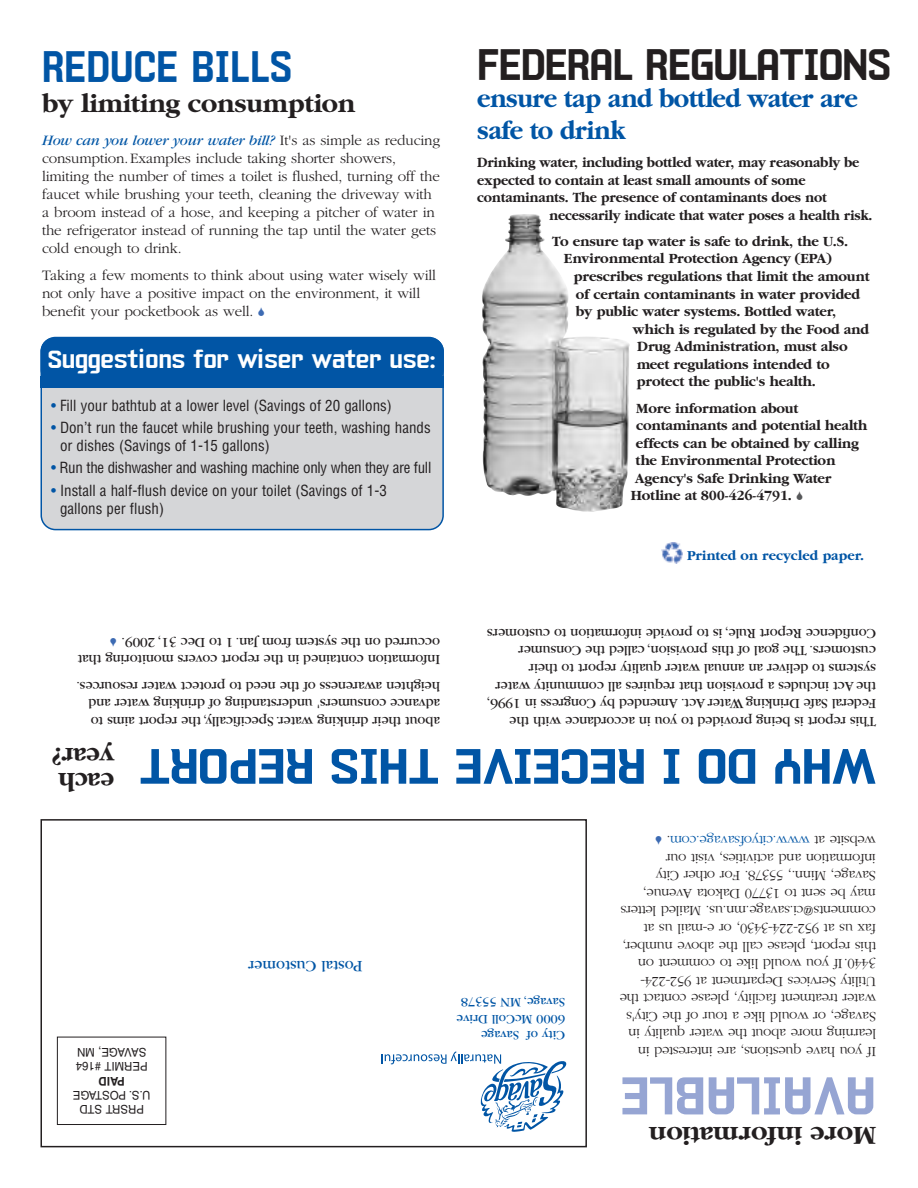
<style>
.page{position:relative;width:918px;height:1188px;background:#fff}
.page>*{position:absolute;margin:0;border:0;box-sizing:border-box;transform-origin:0 0}
.t1{font:700 57.75px "Yearling";letter-spacing:-.01em;color:#96a5d3;scale:.96 1}
.t2{font:700 54px "Yearling";letter-spacing:-.02em;color:#0155a5}
.t3{font:700 48px "Yearling";letter-spacing:-.03em;color:#231f20;scale:.9 1}
.t4{font:700 48px "Yearling";color:#0155a5;scale:.85 1}
.t5{font:700 27px/32.4px "Garamond";letter-spacing:-.025em;color:#0155a5;scale:.95 1}
.t6{font:700 27px "Garamond";letter-spacing:-.01em;color:#231f20}
.t7{font:700 27px "Yearling";letter-spacing:-.015em;color:#fff}
.t8{font:700 27px "Garamond";letter-spacing:-.01em;color:#231f20;scale:.95 1}
.t9{font:16.5px "Garamond";color:#0155a5}
.t10{font:300 15px/18px "Garamond";letter-spacing:-.01em;color:#231f20}
.t11{font:condensed 15px/18px "Helvetica";color:#231f20}
.t12{font:condensed 15px "Helvetica";letter-spacing:-.02em;color:#231f20}
.t13{font:14.7px/17.5px "Garamond";letter-spacing:-.01em;color:#231f20}
.t14{font:700 14.7px/17.5px "Garamond";letter-spacing:-.01em;color:#231f20}
.t15{font:300 14.7px/17.5px "Garamond";letter-spacing:-.02em;color:#231f20}
.t16{font:700 14.7px "Garamond";letter-spacing:-.01em;color:#231f20;scale:.94 1}
.t17{font:700 14.25px "Garamond";color:#0155a5}
.t18{font:13.5px/16.2px "Garamond";color:#0155a5}
.t19{font:12px/14.2px "Helvetica";color:#231f20;text-align:center;scale:.95 1}
.t20{font:700 12px "Helvetica";color:#231f20;scale:.95 1}
.s1{font-weight:400;font-style:italic;color:#0155a5}
.s2{color:#0155a5}
</style>
<div class="page">
<div style="left:40px;top:819px;width:547px;height:328px;border:2px solid #231f20"></div>
<div style="left:57px;top:1037px;width:109px;height:88px;border:1px solid #231f20"></div>
<svg style="left:382px;top:1051px;width:184px;height:81px"></svg>
<img style="left:482px;top:214px;width:148px;height:298px">
<img style="left:661px;top:542px;width:22px;height:21px">
<div style="left:40px;top:337px;width:404px;height:193px;background:#d5d6d8"></div>
<div style="left:40px;top:338px;width:404px;height:45px;background:#0155a5;border-radius:14px"></div>
<div style="left:40px;top:376px;width:404px;height:12px;background:#0155a5"></div>
<h3 class="t4" style="left:42px;top:49px;width:296px">REDUCE BILLS</h3>
<h3 class="t6" style="left:42px;top:87px;width:315px">by limiting consumption</h3>
<p class="t10" style="left:42px;top:131px;width:400px"><span class="s1">How can you lower your water bill?</span> It's as simple as reducing consumption.Examples include taking shorter showers, limiting the number of times a toilet is flushed, turning off the faucet while brushing your teeth, cleaning the driveway with a broom instead of a hose, and keeping a pitcher of water in the refrigerator instead of running the tap until the water gets cold enough to drink.</p>
<p class="t10" style="left:42px;top:266px;width:396px">Taking a few moments to think about using water wisely will not only have a positive impact on the environment, it will benefit your pocketbook as well.</p>
<h3 class="t7" style="left:48px;top:349px;width:390px">Suggestions for wiser water use:</h3>
<p class="t11" style="left:51px;top:397px;width:342px"><span class="s2">•</span> Fill your bathtub at a lower level (Savings of 20 gallons)</p>
<p class="t11" style="left:60px;top:419px;width:372px;text-indent:-9px"><span class="s2">•</span> Don’t run the faucet while brushing your teeth, washing hands or dishes (Savings of 1-15 gallons)</p>
<p class="t12" style="left:51px;top:460px;width:382px"><span class="s2">•</span> Run the dishwasher and washing machine only when they are full</p>
<p class="t11" style="left:60px;top:482px;width:328px;text-indent:-9px"><span class="s2">•</span> Install a half-flush device on your toilet (Savings of 1-3 gallons per flush)</p>
<p class="t13" style="left:440px;top:668px;width:364px;rotate:-180deg">Information contained in the report covers monitoring that occurred on the system from Jan. 1 to Dec 31, 2009.</p>
<p class="t13" style="left:440px;top:729px;width:365px;rotate:-180deg">about their drinking water. Specifically, the report aims to advance consumers' understanding of drinking water and heighten awareness of the need to protect water resources.</p>
<h3 class="t3" style="left:477px;top:48px;width:462px">FEDERAL REGULATIONS</h3>
<h3 class="t5" style="left:477px;top:81px;width:402px">ensure tap and bottled water are safe to drink</h3>
<p class="t16" style="left:477px;top:153px;width:408px">Drinking water, including bottled water, may reasonably be</p>
<p class="t16" style="left:477px;top:171px;width:351px">expected to contain at least small amounts of some</p>
<p class="t16" style="left:477px;top:189px;width:373px">contaminants. The presence of contaminants does not</p>
<p class="t16" style="left:549px;top:206px;width:345px">necessarily indicate that water poses a health risk.</p>
<p class="t14" style="left:552px;top:232px;width:297px;text-align:center">To ensure tap water is safe to drink, the U.S.<br>Environmental Protection Agency (EPA)</p>
<p class="t14" style="left:573px;top:267px;width:298px">prescribes regulations that limit the amount of certain contaminants in water provided by public water systems. Bottled water,</p>
<p class="t14" style="left:633px;top:320px;width:238px">which is regulated by the Food and<br>Drug Administration, must also meet regulations intended to protect the public's health.</p>
<p class="t14" style="left:636px;top:399px;width:164px">More information about</p>
<p class="t14" style="left:636px;top:416px;width:233px">contaminants and potential health</p>
<p class="t14" style="left:636px;top:434px;width:224px">effects can be obtained by calling</p>
<p class="t14" style="left:636px;top:451px;width:201px">the Environmental Protection</p>
<p class="t14" style="left:635px;top:469px;width:198px">Agency's Safe Drinking Water</p>
<p class="t14" style="left:631px;top:486px;width:163px">Hotline at 800-426-4791.</p>
<p class="t17" style="left:687px;top:547px;width:178px">Printed on recycled paper.</p>
<p class="t13" style="left:876px;top:729px;width:391px;rotate:-180deg">This report is being provided to you in accordance with the Federal Safe Drinking Water Act. Amended by Congress in 1996, the Act includes a provision that requires all community water systems to deliver an annual water quality report to their customers. The goal of this provision, called the Consumer Confidence Report Rule, is to provide information to customers</p>
<h3 class="t8" style="left:114px;top:773px;width:67px;rotate:-180deg">year?</h3>
<h2 class="t2" style="left:876px;top:786px;width:819px;rotate:-180deg">WHY DO I RECEIVE THIS REPORT <sup>each</sup></h2>
<p class="t19" style="left:148px;top:1073px;width:77px;text-align:left;rotate:-180deg">PERMIT #164<br>SAVAGE, MN</p>
<p class="t20" style="left:125px;top:1086px;width:29px;rotate:-180deg">PAID</p>
<p class="t19" style="left:151px;top:1115px;width:83px;rotate:-180deg">PRSRT STD<br>U.S. POSTAGE</p>
<p class="t9" style="left:362px;top:972px;width:116px;rotate:-180deg">Postal Customer</p>
<p class="t18" style="left:565px;top:1042px;width:110px;rotate:-180deg">City of Savage<br>6000 McColl Drive<br>Savage, MN 55378</p>
<p class="t15" style="left:876px;top:1061px;width:258px;rotate:-180deg">If you have questions, are interested in learning more about the water quality in Savage, or would like a tour of the City's water treatment facility, please contact the Utility Services Department at 952-224- 3440.If you would like to comment on this report, please call the above number, fax us at 952-224-3430, or e-mail us at comments@ci.savage.mn.us. Mailed letters may be sent to 13770 Dakota Avenue, Savage, Minn., 55378. For other City information and activities, visit our website at <span class="s2">www.cityofsavage.com</span>.</p>
<h1 class="t1" style="left:876px;top:1117px;width:268px;rotate:-180deg">AVAILABLE</h1>
<h3 class="t6" style="left:876px;top:1152px;width:228px;rotate:-180deg">More information</h3>
</div>
